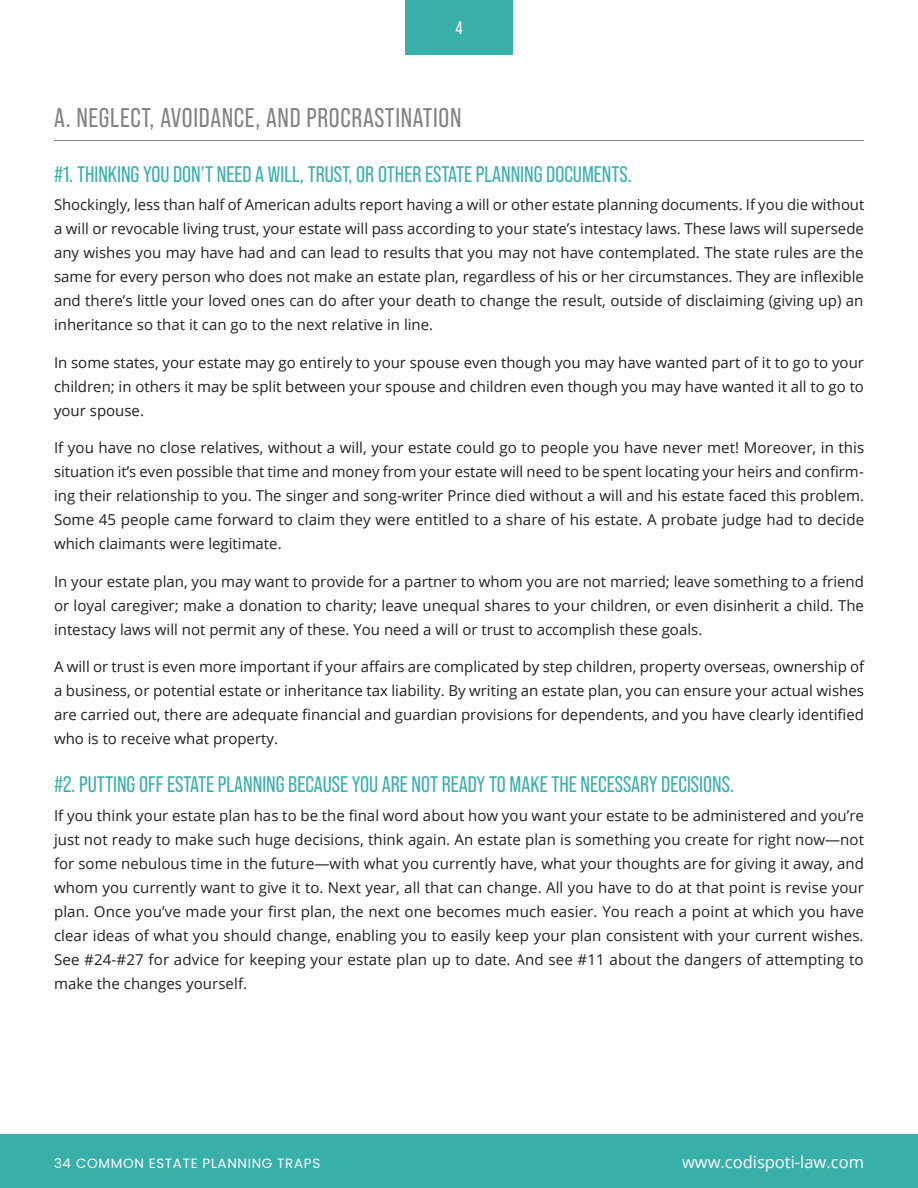
<style>
.page{position:relative;width:918px;height:1188px;background:#fff}
.page>*{position:absolute;margin:0;border:0;box-sizing:border-box;transform-origin:0 0}
.H1_-_Heading_1{font:27px "Bebas Neue Pro";letter-spacing:.025em;color:#808285}
.H2_-_Heading_2{font:22.5px "Bebas Neue Pro";color:#38afa9}
.t1{font:18px "Bebas Neue Pro";color:#fff}
.t2{font:16.5px "Open Sans";color:#fff}
.P1_-_Basic_Paragraph{font:15px/24px "Open Sans";color:#231f20;text-align:justify}
.t3{font:13.5px "Poppins";letter-spacing:.05em;color:#fff}
</style>
<div class="page">
<div style="left:405px;top:0;width:108px;height:54px;background:#38afa9"></div>
<div style="left:0;top:1134px;width:918px;height:54px;background:#38afa9"></div>
<hr style="left:54px;top:140px;width:810px;height:1px;background:#808285">
<p class="t1" style="left:455px;top:18px;width:9px">4</p>
<p class="H1_-_Heading_1" style="left:54px;top:102px;width:409px">A. NEGLECT, AVOIDANCE, AND PROCRASTINATION</p>
<p class="H2_-_Heading_2" style="left:54px;top:161px;width:579px">#1. THINKING YOU DON’T NEED A WILL, TRUST, OR OTHER ESTATE PLANNING DOCUMENTS.</p>
<p class="P1_-_Basic_Paragraph" style="left:54px;top:192px;width:812px">Shockingly, less than half of American adults report having a will or other estate planning documents. If you die without a will or revocable living trust, your estate will pass according to your state’s intestacy laws. These laws will supersede any wishes you may have had and can lead to results that you may not have contemplated. The state rules are the same for every person who does not make an estate plan, regardless of his or her circumstances. They are inflexible and there’s little your loved ones can do after your death to change the result, outside of disclaiming (giving up) an inheritance so that it can go to the next relative in line.</p>
<p class="P1_-_Basic_Paragraph" style="left:54px;top:350px;width:812px">In some states, your estate may go entirely to your spouse even though you may have wanted part of it to go to your children; in others it may be split between your spouse and children even though you may have wanted it all to go to your spouse.</p>
<p class="P1_-_Basic_Paragraph" style="left:54px;top:435px;width:812px">If you have no close relatives, without a will, your estate could go to people you have never met! Moreover, in this situation it’s even possible that time and money from your estate will need to be spent locating your heirs and confirm&shy;ing their relationship to you. The singer and song-writer Prince died without a will and his estate faced this problem.<br>Some 45 people came forward to claim they were entitled to a share of his estate. A probate judge had to decide which claimants were legitimate.</p>
<p class="P1_-_Basic_Paragraph" style="left:54px;top:569px;width:812px">In your estate plan, you may want to provide for a partner to whom you are not married; leave something to a friend or loyal caregiver; make a donation to charity; leave unequal shares to your children, or even disinherit a child. The intestacy laws will not permit any of these. You need a will or trust to accomplish these goals.</p>
<p class="P1_-_Basic_Paragraph" style="left:54px;top:654px;width:812px">A will or trust is even more important if your affairs are complicated by step children, property overseas, ownership of a business, or potential estate or inheritance tax liability. By writing an estate plan, you can ensure your actual wishes are carried out, there are adequate financial and guardian provisions for dependents, and you have clearly identified who is to receive what property.</p>
<p class="H2_-_Heading_2" style="left:54px;top:772px;width:682px">#2. PUTTING OFF ESTATE PLANNING BECAUSE YOU ARE NOT READY TO MAKE THE NECESSARY DECISIONS.</p>
<p class="P1_-_Basic_Paragraph" style="left:54px;top:803px;width:812px">If you think your estate plan has to be the final word about how you want your estate to be administered and you’re just not ready to make such huge decisions, think again. An estate plan is something you create for right now—not for some nebulous time in the future—with what you currently have, what your thoughts are for giving it away, and whom you currently want to give it to. Next year, all that can change. All you have to do at that point is revise your plan. Once you’ve made your first plan, the next one becomes much easier. You reach a point at which you have clear ideas of what you should change, enabling you to easily keep your plan consistent with your current wishes.<br>See #24-#27 for advice for keeping your estate plan up to date. And see #11 about the dangers of attempting to make the changes yourself.</p>
<p class="t3" style="left:54px;top:1156px;width:268px">34 COMMON ESTATE PLANNING TRAPS</p>
<p class="t2" style="left:682px;top:1151px;width:184px">www.codispoti-law.com</p>
</div>
